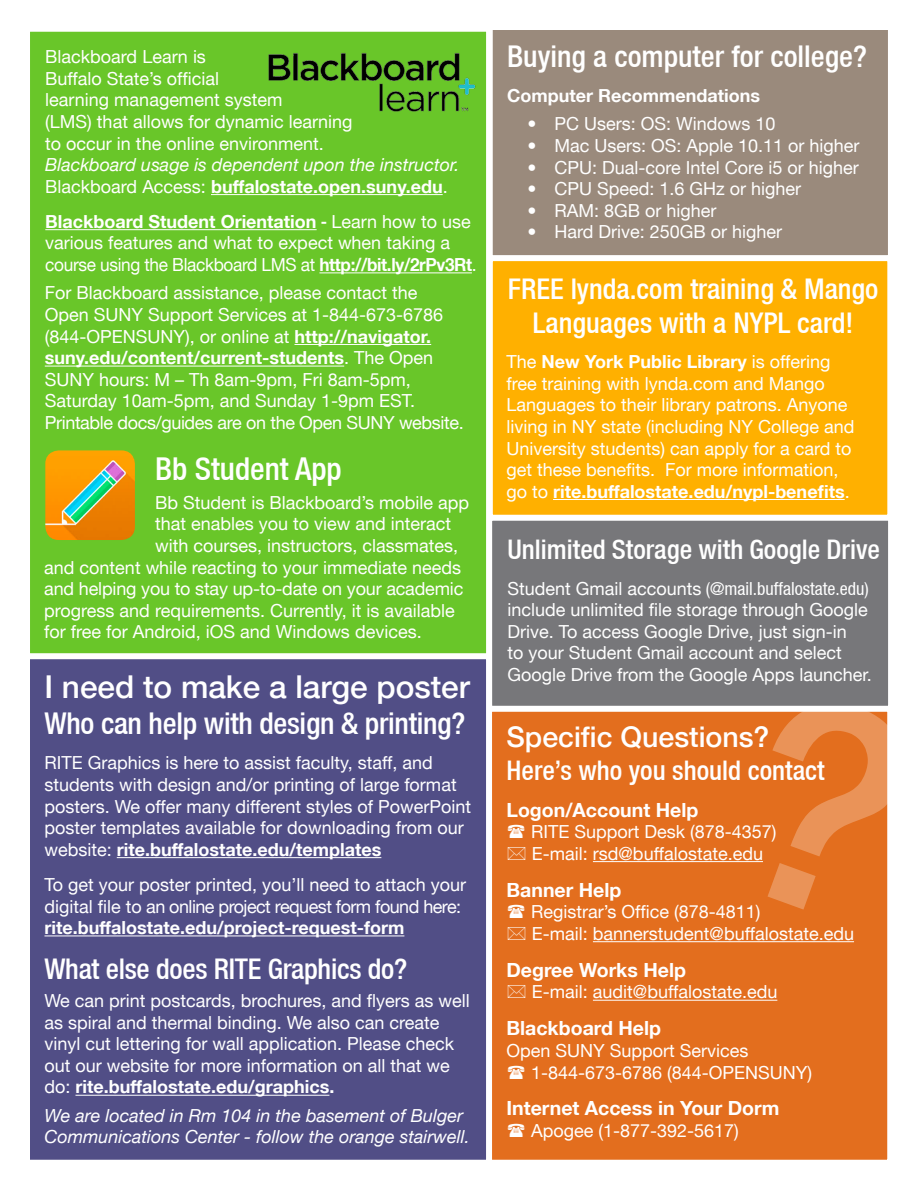
<style>
.page{position:relative;width:918px;height:1188px;background:#fff}
.page>*{position:absolute;margin:0;border:0;box-sizing:border-box;transform-origin:0 0}
.t1{font:500 31.5px "Helvetica Neue LT";color:#fff}
.t2{font:500 condensed 31.5px "Helvetica Neue LT";color:#fff}
.t3{font:500 condensed 30px "Helvetica Neue LT";letter-spacing:-.01em;color:#fff}
.t4{font:500 condensed 28.5px/34.2px "Helvetica Neue LT";color:#fff;text-align:center}
.t5{font:500 28.5px "Helvetica Neue LT";color:#fff}
.t6{font:500 condensed 27px "Helvetica Neue LT";color:#fff}
.t7{font:700 19.5px "Helvetica Neue LT";color:#fff}
.t8{font:18px/21.6px "Helvetica Neue LT";color:#fff}
.t9{font:italic 18px/21.6px "Helvetica Neue LT";color:#fff}
.t10{font:700 18px "Helvetica Neue LT";color:#fff}
.s1{font-style:italic}
.s2{font-weight:700}
.s3{font-weight:500;font-stretch:condensed}
.s4{font-stretch:condensed}
</style>
<div class="page">
<div style="left:490px;top:27px;width:401px;height:231px;background:#9a8a7c;border:3px solid #fff"></div>
<div style="left:489px;top:709px;width:401px;height:454px;background:#e36e1e;border:3px solid #fff"></div>
<hr style="left:593px;top:861px;width:170px;height:1px;background:#fff">
<hr style="left:593px;top:941px;width:261px;height:1px;background:#fff">
<hr style="left:593px;top:1000px;width:184px;height:1px;background:#fff">
<div style="left:490px;top:258px;width:400px;height:260px;background:#ffb000;border:3px solid #fff"></div>
<hr style="left:553px;top:499px;width:292px;height:1px;background:#fff">
<div style="left:27px;top:656px;width:462px;height:507px;background:#514e86;border:3px solid #fff"></div>
<div style="left:27px;top:29px;width:462px;height:627px;background:#69c629;border:3px solid #fff"></div>
<img style="left:268px;top:53px;width:208px;height:59px">
<hr style="left:211px;top:194px;width:232px;height:1px;background:#fff">
<hr style="left:45px;top:229px;width:272px;height:1px;background:#fff">
<hr style="left:319px;top:272px;width:153px;height:1px;background:#fff">
<hr style="left:117px;top:857px;width:264px;height:1px;background:#fff">
<hr style="left:44px;top:935px;width:360px;height:1px;background:#fff">
<hr style="left:75px;top:1095px;width:254px;height:1px;background:#fff">
<img style="left:45px;top:450px;width:90px;height:90px">
<hr style="left:294px;top:344px;width:137px;height:1px;background:#fff">
<hr style="left:45px;top:366px;width:299px;height:1px;background:#fff">
<svg style="left:768px;top:709px;width:122px;height:201px"></svg>
<div style="left:489px;top:518px;width:402px;height:191px;background:#77777a;border:3px solid #fff"></div>
<p class="t8" style="left:45px;top:46px;width:416px">Blackboard Learn is<br>Buffalo State’s official<br>learning management system<br>(LMS) that allows for dynamic learning<br>to occur in the online environment.<br><span class="s1">Blackboard usage is dependent upon the instructor.<br></span>Blackboard Access: <span class="s2">buffalostate.open.suny.edu</span>.</p>
<p class="t8" style="left:45px;top:210px;width:433px"><span class="s2">Blackboard Student Orientation</span> <span class="s3">-</span> Learn how to use various features and what to expect when taking a course using the Blackboard LMS at <span class="s2">http://bit.ly/2rPv3Rt</span>.</p>
<p class="t8" style="left:45px;top:282px;width:421px">For Blackboard assistance, please contact the Open SUNY Support Services at 1-844-673-6786 (844-OPENSUNY), or online at <span class="s2">http://navigator. suny.edu/content/current-students</span>. The Open SUNY hours: M – Th 8am-9pm, Fri 8am-5pm, Saturday 10am-5pm, and Sunday 1-9pm EST.<br>Printable docs/guides are on the Open SUNY website.</p>
<p class="t2" style="left:155px;top:450px;width:188px">Bb Student App</p>
<p class="t8" style="left:155px;top:491px;width:316px">Bb Student is Blackboard’s mobile app</p>
<p class="t8" style="left:155px;top:513px;width:298px">that enables you to view and interact</p>
<p class="t8" style="left:155px;top:534px;width:305px">with courses, instructors, classmates,</p>
<p class="t8" style="left:44px;top:556px;width:418px">and content while reacting to your immediate needs</p>
<p class="t8" style="left:44px;top:578px;width:421px">and helping you to stay up-to-date on your academic</p>
<p class="t8" style="left:44px;top:599px;width:412px">progress and requirements. Currently, it is available</p>
<p class="t8" style="left:44px;top:621px;width:379px">for free for Android, iOS and Windows devices.</p>
<p class="t1" style="left:44px;top:668px;width:427px">I need to make a large poster</p>
<p class="t3" style="left:44px;top:706px;width:422px">Who can help with design &amp; printing?</p>
<p class="t8" style="left:44px;top:752px;width:428px">RITE Graphics is here to assist faculty, staff, and students with design and/or printing of large format posters. We offer many different styles of PowerPoint poster templates available for downloading from our website: <span class="s2">rite.buffalostate.edu/templates</span></p>
<p class="t8" style="left:44px;top:873px;width:423px">To get your poster printed, you’ll need to attach your digital file to an online project request form found here: <span class="s2">rite.buffalostate.edu/project-request-form</span></p>
<p class="t4" style="left:44px;top:951px;width:364px">What else does RITE Graphics do?</p>
<p class="t8" style="left:44px;top:990px;width:427px">We can print postcards, brochures, and flyers as well as spiral and thermal binding. We also can create vinyl cut lettering for wall application. Please check out our website for more information on all that we do: <span class="s2">rite.buffalostate.edu/graphics.</span></p>
<p class="t9" style="left:44px;top:1104px;width:427px">We are located in Rm 104 in the basement of Bulger<br>Communications Center - follow the orange stairwell.</p>
<p class="t3" style="left:507px;top:38px;width:361px">Buying a computer for college?</p>
<p class="t10" style="left:507px;top:84px;width:254px">Computer Recommendations</p>
<p class="t8" style="left:527px;top:113px;width:250px">• PC Users: OS: Windows 10</p>
<p class="t8" style="left:527px;top:134px;width:334px">• Mac Users: OS: Apple 10.11 or higher</p>
<p class="t8" style="left:527px;top:156px;width:333px">• CPU: Dual-core Intel Core i5 or higher</p>
<p class="t8" style="left:527px;top:178px;width:275px">• CPU Speed: 1.6 GHz or higher</p>
<p class="t8" style="left:527px;top:199px;width:191px">• RAM: 8GB or higher</p>
<p class="t8" style="left:527px;top:221px;width:256px">• Hard Drive: 250GB or higher</p>
<p class="t4" style="left:508px;top:271px;width:372px">FREE lynda.com training &amp; Mango<br>Languages with a NYPL card!</p>
<p class="t8" style="left:506px;top:351px;width:350px">The <span class="s2">New York Public Library</span> is offering free training with lynda.com and Mango Languages to their library patrons. Anyone living in NY state (including NY College and University students) can apply for a card to get these benefits. For more information, go to <span class="s2">rite.buffalostate.edu/nypl-benefits</span>.</p>
<p class="t6" style="left:507px;top:534px;width:374px">Unlimited Storage with Google Drive</p>
<p class="t8" style="left:507px;top:577px;width:366px">Student Gmail accounts <span class="s4">(@mail.buffalostate.edu) </span>include unlimited file storage through Google Drive. To access Google Drive, just sign-in<br>to your Student Gmail account and select Google Drive from the Google Apps launcher.</p>
<p class="t5" style="left:507px;top:720px;width:264px">Specific Questions?</p>
<p class="t6" style="left:507px;top:754px;width:320px">Here’s who you should contact</p>
<p class="t7" style="left:507px;top:798px;width:193px">Logon/Account Help</p>
<p class="t8" style="left:531px;top:821px;width:247px">RITE Support Desk (878-4357)<br>E-mail: rsd@buffalostate.edu</p>
<p class="t7" style="left:507px;top:878px;width:116px">Banner Help</p>
<p class="t8" style="left:531px;top:901px;width:325px">Registrar’s Office (878-4811)<br>E-mail: bannerstudent@buffalostate.edu</p>
<p class="t7" style="left:507px;top:958px;width:181px">Degree Works Help</p>
<p class="t8" style="left:532px;top:981px;width:247px">E-mail: audit@buffalostate.edu</p>
<p class="t7" style="left:507px;top:1016px;width:156px">Blackboard Help</p>
<p class="t8" style="left:531px;top:1039px;width:283px;text-indent:-25px">Open SUNY Support Services<br>1-844-673-6786 (844-OPENSUNY)</p>
<p class="t7" style="left:507px;top:1096px;width:274px">Internet Access in Your Dorm</p>
<p class="t8" style="left:531px;top:1120px;width:209px">Apogee (1-877-392-5617)</p>
</div>
